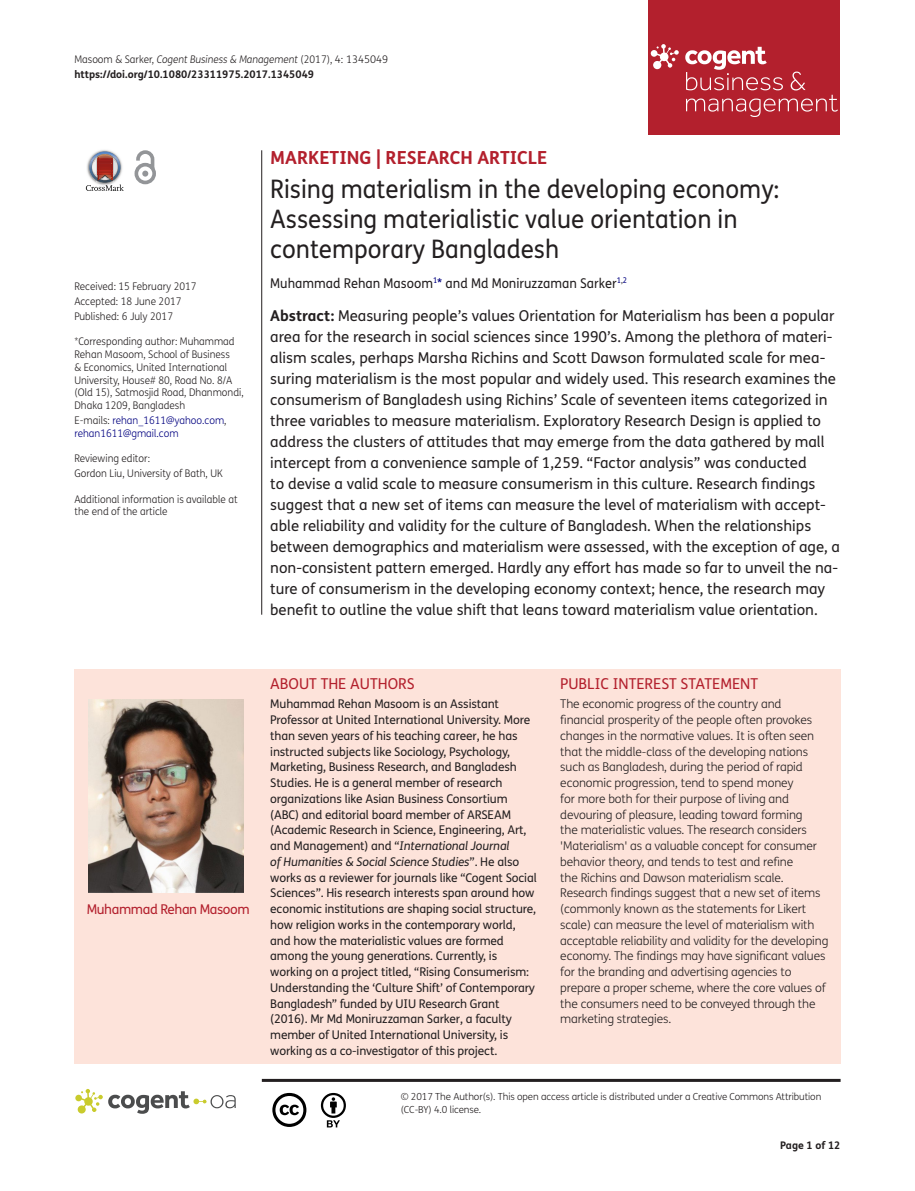
<style>
.page{position:relative;width:915px;height:1191px;background:#fff}
.page>*{position:absolute;margin:0;border:0;box-sizing:border-box;transform-origin:0 0}
.t1{font:25.5px/30px "FS Me Pro";color:#231f20;scale:.95 1}
.t2{font:700 18px "FS Me Pro";color:#b3202d}
.t3{font:15px/21px "FS Me Pro";color:#231f20}
.t4{font:15px "FS Me Pro";color:#b3202d}
.t5{font:13.5px "FS Me Pro";color:#231f20;scale:.95 1}
.t6{font:13.5px "FS Me Pro";letter-spacing:-.03em;color:#b3202d}
.t7{font:12px/15.8px "FS Me Pro";letter-spacing:-.01em;color:#231f20}
.t8{font:300 12px/15.8px "FS Me Pro";letter-spacing:-.01em;color:#231f20}
.t9{font:300 10.5px/12.8px "FS Me Pro";color:#231f20;scale:.95 1}
.t10{font:700 10.5px/15px "FS Me Pro";color:#231f20}
.t11{font:300 10.5px/12.8px "FS Me Pro";color:#000080;scale:.95 1}
.t12{font:300 9.75px/12.8px "FS Me Pro";letter-spacing:-.01em;color:#231f20}
.s1{font-weight:300}
.s2{font-weight:300;font-style:italic}
.s3{color:#231f20}
.s4{color:#000080}
.s5{font-weight:700}
.s6{font-style:italic}
</style>
<div class="page">
<div style="left:648px;top:0;width:192px;height:134px;background:#b3202d"></div>
<svg style="left:650px;top:44px;width:28px;height:25px"></svg>
<svg style="left:685px;top:47px;width:152px;height:70px"></svg>
<div style="left:74px;top:669px;width:766px;height:394px;background:#fde3da"></div>
<svg style="left:86px;top:151px;width:38px;height:40px"></svg>
<svg style="left:134px;top:150px;width:22px;height:34px"></svg>
<hr style="left:261px;top:150px;width:1px;height:464px;background:#231f20">
<hr style="left:262px;top:1078px;width:578px;height:3px;background:#231f20">
<svg style="left:75px;top:1089px;width:161px;height:24px"></svg>
<svg style="left:272px;top:1093px;width:34px;height:34px"></svg>
<svg style="left:321px;top:1093px;width:25px;height:34px"></svg>
<img style="left:88px;top:699px;width:155px;height:193px">
<p class="t10" style="left:74px;top:51px;width:315px"><span class="s1">Masoom &amp; Sarker,</span> <span class="s2">Cogent Business &amp; Management</span> <span class="s1">(2017), 4: 1345049 </span>https://doi.org/10.1080/23311975.2017.1345049</p>
<p class="t9" style="left:74px;top:279px;width:130px;line-height:14.9px">Received: 15 February 2017<br>Accepted: 18 June 2017<br>Published: 6 July 2017</p>
<p class="t9" style="left:74px;top:335px;width:180px">*Corresponding author: Muhammad Rehan Masoom, School of Business<br>&amp; Economics, United International University, House# 80, Road No. 8/A (Old 15), Satmosjid Road, Dhanmondi, Dhaka 1209, Bangladesh</p>
<p class="t11" style="left:74px;top:413px;width:162px"><span class="s3">E-mails:</span> rehan_1611@yahoo.com<span class="s3">, </span>rehan1611@gmail.com</p>
<p class="t9" style="left:74px;top:451px;width:158px;line-height:14.9px">Reviewing editor:<br>Gordon Liu, University of Bath, UK</p>
<p class="t9" style="left:74px;top:492px;width:173px">Additional information is available at the end of the article</p>
<p class="t2" style="left:270px;top:143px;width:278px">MARKETING | RESEARCH ARTICLE</p>
<h1 class="t1" style="left:270px;top:174px;width:537px">Rising materialism in the developing economy:<br>Assessing materialistic value orientation in contemporary Bangladesh</h1>
<p class="t5" style="left:270px;top:273px;width:377px">Muhammad Rehan Masoom<sup>1</sup><span class="s4">*</span> and Md Moniruzzaman Sarker<sup>1</sup><sup>,</sup><sup>2</sup></p>
<p class="t3" style="left:270px;top:305px;width:571px"><span class="s5">Abstract:</span> Measuring people’s values Orientation for Materialism has been a popular area for the research in social sciences since 1990’s. Among the plethora of materi&shy;alism scales, perhaps Marsha Richins and Scott Dawson formulated scale for mea&shy;suring materialism is the most popular and widely used. This research examines the consumerism of Bangladesh using Richins’ Scale of seventeen items categorized in three variables to measure materialism. Exploratory Research Design is applied to address the clusters of attitudes that may emerge from the data gathered by mall intercept from a convenience sample of 1,259. “Factor analysis” was conducted<br>to devise a valid scale to measure consumerism in this culture. Research findings suggest that a new set of items can measure the level of materialism with accept&shy;able reliability and validity for the culture of Bangladesh. When the relationships between demographics and materialism were assessed, with the exception of age, a non-consistent pattern emerged. Hardly any effort has made so far to unveil the na&shy;ture of consumerism in the developing economy context; hence, the research may benefit to outline the value shift that leans toward materialism value orientation.</p>
<p class="t6" style="left:87px;top:899px;width:164px">Muhammad Rehan Masoom</p>
<p class="t4" style="left:270px;top:673px;width:146px">ABOUT THE AUTHORS</p>
<p class="t7" style="left:270px;top:696px;width:268px">Muhammad Rehan Masoom is an Assistant Professor at United International University. More than seven years of his teaching career, he has instructed subjects like Sociology, Psychology, Marketing, Business Research, and Bangladesh Studies. He is a general member of research organizations like Asian Business Consortium (ABC) and editorial board member of ARSEAM (Academic Research in Science, Engineering, Art, and Management) and “<span class="s6">International Journal<br>of Humanities &amp; Social Science Studies</span>”. He also works as a reviewer for journals like “Cogent Social Sciences”. His research interests span around how economic institutions are shaping social structure, how religion works in the contemporary world, and how the materialistic values are formed among the young generations. Currently, is working on a project titled, “Rising Consumerism:<br>Understanding the ‘Culture Shift’ of Contemporary Bangladesh” funded by UIU Research Grant (2016). Mr Md Moniruzzaman Sarker, a faculty member of United International University, is working as a co-investigator of this project.</p>
<p class="t4" style="left:560px;top:673px;width:199px">PUBLIC INTEREST STATEMENT</p>
<p class="t8" style="left:560px;top:696px;width:269px">The economic progress of the country and financial prosperity of the people often provokes changes in the normative values. It is often seen that the middle-class of the developing nations such as Bangladesh, during the period of rapid economic progression, tend to spend money<br>for more both for their purpose of living and devouring of pleasure, leading toward forming<br>the materialistic values. The research considers 'Materialism' as a valuable concept for consumer behavior theory, and tends to test and refine<br>the Richins and Dawson materialism scale.<br>Research findings suggest that a new set of items (commonly known as the statements for Likert scale) can measure the level of materialism with acceptable reliability and validity for the developing economy. The findings may have significant values for the branding and advertising agencies to prepare a proper scheme, where the core values of the consumers need to be conveyed through the marketing strategies.</p>
<p class="t12" style="left:400px;top:1090px;width:422px">© 2017 The Author(s). This open access article is distributed under a Creative Commons Attribution (CC-BY) 4.0 license.</p>
<p class="t10" style="left:780px;top:1137px;width:62px">Page 1 of 12</p>
</div>
